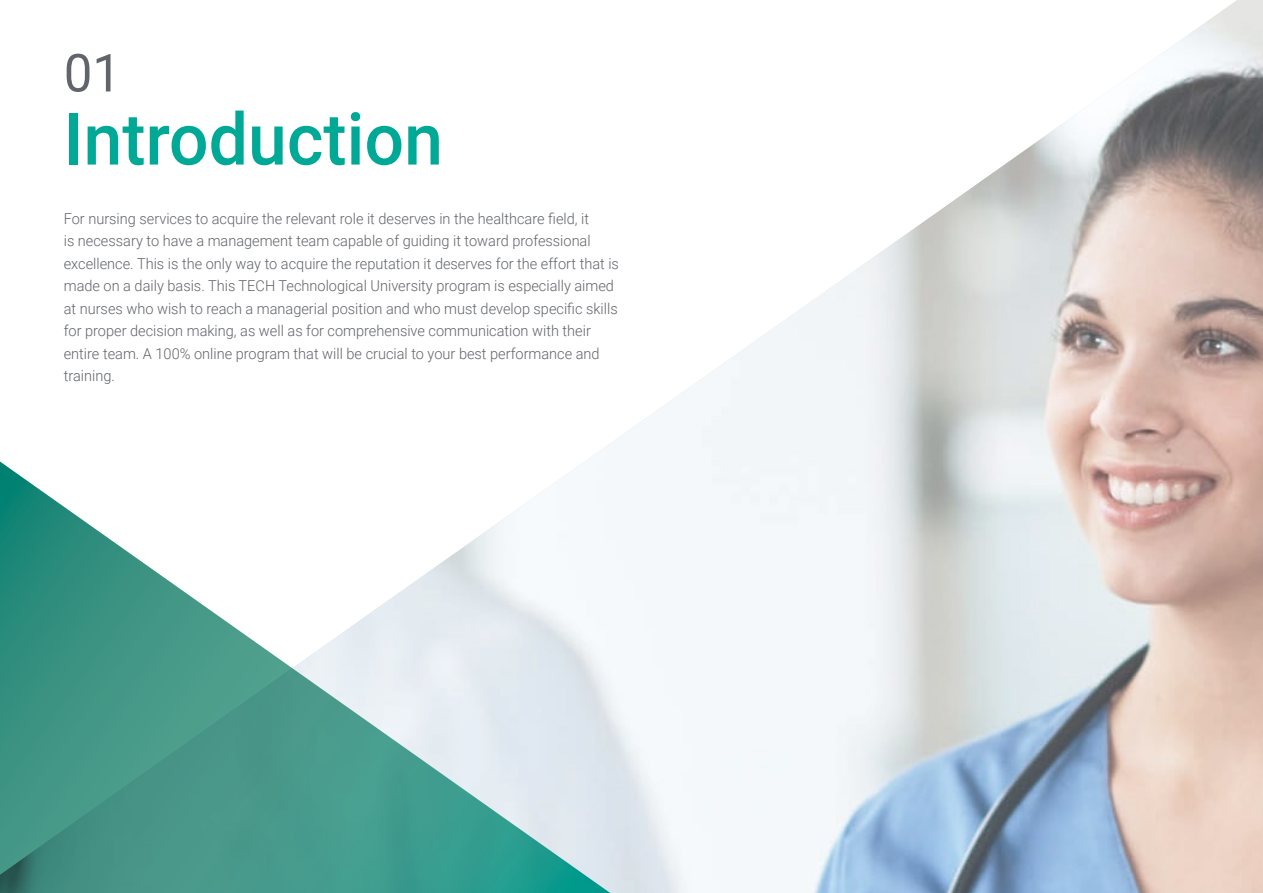
<style>
.page{position:relative;width:1263px;height:893px;background:#fff}
.page>*{position:absolute;margin:0;border:0;box-sizing:border-box;transform-origin:0 0}
.t1{font:500 72px "Roboto";color:#00a996}
.t2{font:52.5px "Roboto";color:#61646a}
.t3{font:300 15px/22.5px "Roboto";color:#61646a}
</style>
<div class="page">
<img style="left:607px;top:0;width:656px;height:893px">
<svg style="left:0;top:446px;width:640px;height:447px"></svg>
<h2 class="t2" style="left:64px;top:36px;width:59px">01</h2>
<h1 class="t1" style="left:64px;top:89px;width:381px">Introduction</h1>
<p class="t3" style="left:64px;top:207px;width:557px">For nursing services to acquire the relevant role it deserves in the healthcare field, it<br>is necessary to have a management team capable of guiding it toward professional excellence. This is the only way to acquire the reputation it deserves for the effort that is made on a daily basis. This TECH Technological University program is especially aimed at nurses who wish to reach a managerial position and who must develop specific skills for proper decision making, as well as for comprehensive communication with their entire team. A 100% online program that will be crucial to your best performance and training.</p>
</div>
